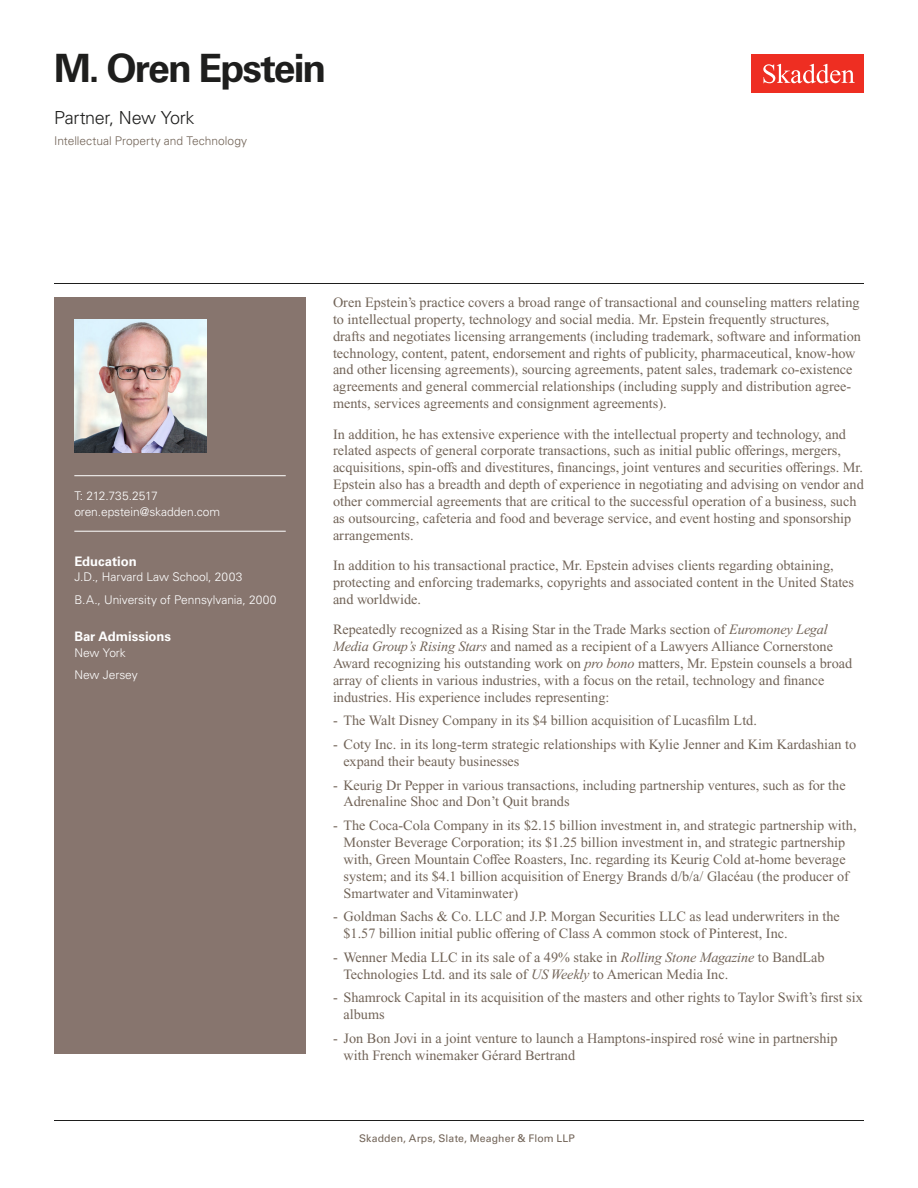
<style>
.page{position:relative;width:918px;height:1188px;background:#fff}
.page>*{position:absolute;margin:0;border:0;box-sizing:border-box;transform-origin:0 0}
.Name{font:700 39px "Univers LT Std";letter-spacing:-.045em;color:#1e1e1d}
.Title_and_Office{font:300 18px "Univers LT Std";letter-spacing:-.02em;color:#1e1e1d}
.Main_Body{font:14.25px/16.8px "Times New Roman PS Std";color:#726458}
.Main_Body_Bulleted{font:14.25px/16.8px "Times New Roman PS Std";color:#726458}
.Bar_Admission_Education{font:700 13.2px "Univers LT Std";letter-spacing:-.005em;color:#fff}
.Sidebar_text{font:300 12px "Univers LT Std";letter-spacing:-.005em;color:#fff}
.Practice{font:300 12px "Univers LT Std";color:#726458}
.Email{font:300 12px "Univers LT Std";letter-spacing:-.005em;color:#fff}
.Phone_Number{font:300 12px "Univers LT Std";letter-spacing:-.025em;color:#fff}
.Folio{font:10.5px "Univers LT Std";letter-spacing:.01em;color:#726458}
.s1{font-style:italic}
.s2{font-weight:700;color:#fff}
</style>
<div class="page">
<div style="left:752px;top:54px;width:112px;height:39px;background:#ee2e22"></div>
<svg style="left:763px;top:64px;width:92px;height:19px"></svg>
<div style="left:54px;top:297px;width:252px;height:756px;background:#87756e"></div>
<hr style="left:74px;top:475px;width:212px;height:1px;background:#fff">
<hr style="left:74px;top:531px;width:212px;height:1px;background:#fff">
<img style="left:74px;top:320px;width:132px;height:132px">
<hr style="left:54px;top:1120px;width:810px;height:1px;background:#1e1e1d">
<hr style="left:54px;top:283px;width:810px;height:1px;background:#1e1e1d">
<h1 class="Name" style="left:54px;top:46px;width:274px">M. Oren Epstein</h1>
<h2 class="Title_and_Office" style="left:54px;top:107px;width:142px">Partner, New York</h2>
<h3 class="Practice" style="left:54px;top:134px;width:195px">Intellectual Property and Technology</h3>
<p class="Phone_Number" style="left:74px;top:489px;width:85px">T: 212.735.2517</p>
<p class="Email" style="left:74px;top:504px;width:147px">oren.epstein@skadden.com</p>
<p class="Bar_Admission_Education" style="left:74px;top:553px;width:64px">Education</p>
<p class="Sidebar_text" style="left:74px;top:570px;width:170px">J.D., Harvard Law School, 2003</p>
<p class="Sidebar_text" style="left:74px;top:592px;width:204px">B.A., University of Pennsylvania, 2000</p>
<p class="Bar_Admission_Education" style="left:74px;top:629px;width:98px">Bar Admissions</p>
<p class="Sidebar_text" style="left:74px;top:645px;width:53px">New York</p>
<p class="Sidebar_text" style="left:74px;top:668px;width:65px">New Jersey</p>
<p class="Main_Body" style="left:333px;top:294px;width:530px">Oren Epstein’s practice covers a broad range of transactional and counseling matters relating to intellectual property, technology and social media. Mr. Epstein frequently structures, drafts and negotiates licensing arrangements (including trademark, software and information technology, content, patent, endorsement and rights of publicity, pharmaceutical, know-how and other licensing agreements), sourcing agreements, patent sales, trademark co-existence agreements and general commercial relationships (including supply and distribution agree&shy;ments, services agreements and consignment agreements).</p>
<p class="Main_Body" style="left:333px;top:425px;width:532px">In addition, he has extensive experience with the intellectual property and technology, and related aspects of general corporate transactions, such as initial public offerings, mergers, acquisitions, spin-offs and divestitures, financings, joint ventures and securities offerings. Mr.<br>Epstein also has a breadth and depth of experience in negotiating and advising on vendor and other commercial agreements that are critical to the successful operation of a business, such as outsourcing, cafeteria and food and beverage service, and event hosting and sponsorship arrangements.</p>
<p class="Main_Body" style="left:333px;top:557px;width:523px">In addition to his transactional practice, Mr. Epstein advises clients regarding obtaining, protecting and enforcing trademarks, copyrights and associated content in the United States and worldwide.</p>
<p class="Main_Body" style="left:333px;top:621px;width:521px">Repeatedly recognized as a Rising Star in the Trade Marks section of <span class="s1">Euromoney Legal Media Group’s Rising Stars</span> and named as a recipient of a Lawyers Alliance Cornerstone Award recognizing his outstanding work on <span class="s1">pro bono</span> matters, Mr. Epstein counsels a broad array of clients in various industries, with a focus on the retail, technology and finance industries. His experience includes representing:</p>
<p class="Main_Body_Bulleted" style="left:333px;top:712px;width:425px">- The Walt Disney Company in its $4 billion acquisition of Lucasfilm Ltd.</p>
<p class="Main_Body_Bulleted" style="left:344px;top:736px;width:514px;text-indent:-10px">- Coty Inc. in its long-term strategic relationships with Kylie Jenner and Kim Kardashian to expand their beauty businesses</p>
<p class="Main_Body_Bulleted" style="left:344px;top:776px;width:504px;text-indent:-10px">- Keurig Dr Pepper in various transactions, including partnership ventures, such as for the<br>Adrenaline Shoc and Don’t Quit brands</p>
<p class="Main_Body_Bulleted" style="left:344px;top:817px;width:515px;text-indent:-10px">- The Coca-Cola Company in its $2.15 billion investment in, and strategic partnership with, Monster Beverage Corporation; its $1.25 billion investment in, and strategic partnership with, Green Mountain Coffee Roasters, Inc. regarding its Keurig Cold at-home beverage system; and its $4.1 billion acquisition of Energy Brands d/b/a/ Glacéau (the producer of Smartwater and Vitaminwater)</p>
<p class="Main_Body_Bulleted" style="left:344px;top:908px;width:498px;text-indent:-10px">- Goldman Sachs &amp; Co. LLC and J.P. Morgan Securities LLC as lead underwriters in the $1.57 billion initial public offering of Class A common stock of Pinterest, Inc.</p>
<p class="Main_Body_Bulleted" style="left:344px;top:949px;width:483px;text-indent:-10px">- Wenner Media LLC in its sale of a 49% stake in <span class="s1">Rolling Stone Magazine</span> to BandLab<br>Technologies Ltd. and its sale of <span class="s1">US Weekly</span> to American Media Inc.</p>
<p class="Main_Body_Bulleted" style="left:344px;top:989px;width:521px;text-indent:-10px">- Shamrock Capital in its acquisition of the masters and other rights to Taylor Swift’s first six albums</p>
<p class="Main_Body_Bulleted" style="left:344px;top:1030px;width:496px;text-indent:-10px">- Jon Bon Jovi in a joint venture to launch a Hamptons-inspired rosé wine in partnership with French winemaker Gérard Bertrand</p>
<p class="Folio" style="left:343px;top:1132px;width:233px"><span class="s2">1</span> Skadden, Arps, Slate, Meagher &amp; Flom LLP</p>
</div>
